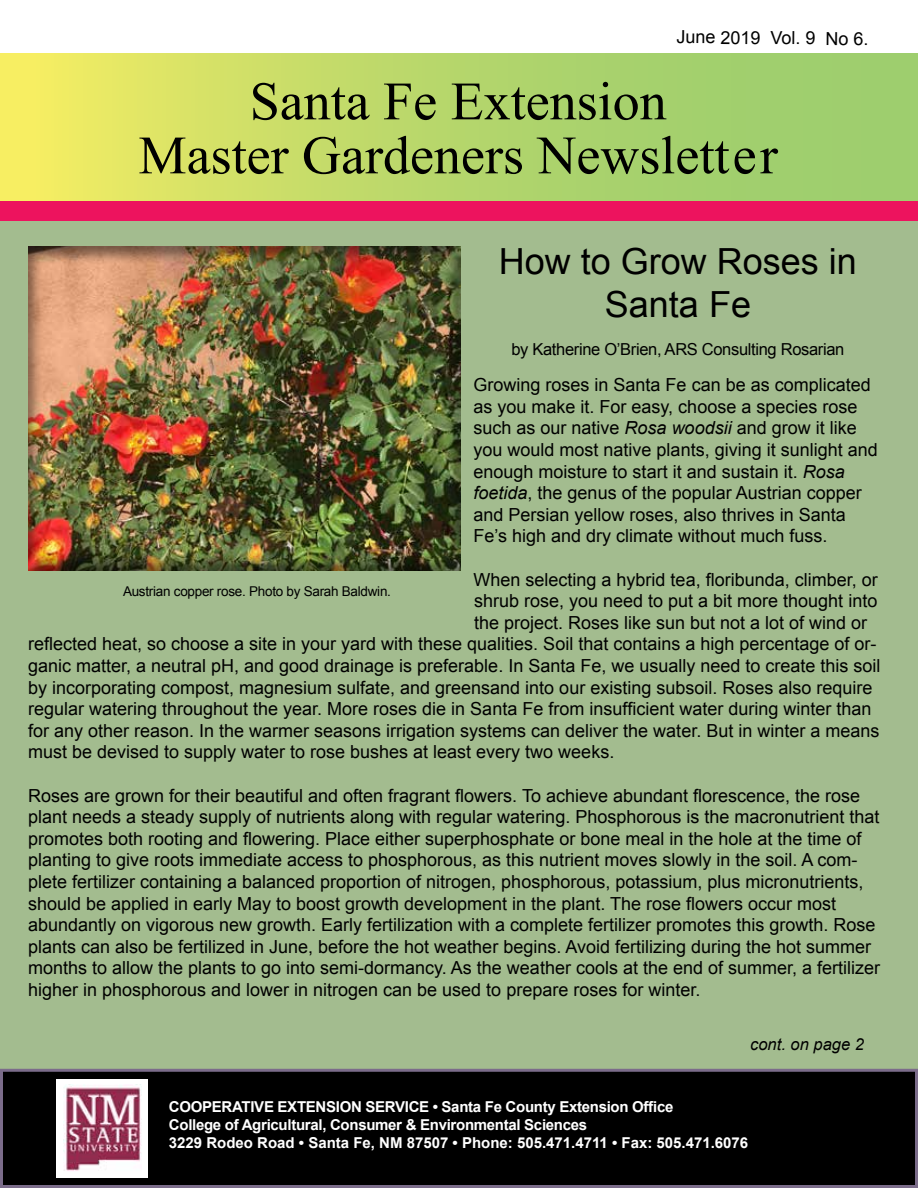
<style>
.page{position:relative;width:918px;height:1188px;background:#fff}
.page>*{position:absolute;margin:0;border:0;box-sizing:border-box;transform-origin:0 0}
.t1{font:54px/54px "Times New Roman";color:#000;text-align:center}
.t2{font:36px/43.2px "Arial";color:#000;text-align:center}
.t3{font:18px/21.6px "Arial";color:#000}
.t4{font:16.5px "Arial";letter-spacing:-.02em;color:#000}
.t5{font:italic 16.5px "Arial";color:#000}
.t6{font:700 15px/18px "Arial";letter-spacing:-.02em;color:#fff}
.t7{font:13.5px "Arial";letter-spacing:-.02em;color:#000}
.s1{font-style:italic}
</style>
<div class="page">
<div style="left:0;top:219px;width:918px;height:852px;background:#a3bc8f"></div>
<div style="left:0;top:53px;width:918px;height:150px;background:linear-gradient(to right,#ecea64,#8ec870)"></div>
<div style="left:2px;top:1070px;width:914px;height:116px;background:#000"></div>
<div style="left:0;top:1069px;width:918px;height:119px;border:3px solid #7b6c8a"></div>
<div style="left:57px;top:1079px;width:91px;height:99px;background:#fff"></div>
<img style="left:64px;top:1084px;width:78px;height:87px">
<div style="left:0;top:201px;width:918px;height:19px;background:#ed135e"></div>
<div style="left:27px;top:246px;width:433px;height:325px;background:#000;opacity:.5"></div>
<p class="t3" style="left:676px;top:27px;width:194px">June 2019 Vol. 9 No 6.</p>
<h1 class="t1" style="left:139px;top:73px;width:641px">Santa Fe Extension<br>Master Gardeners Newsletter</h1>
<h2 class="t2" style="left:499px;top:240px;width:360px">How to Grow Roses in<br>Santa Fe</h2>
<p class="t4" style="left:511px;top:338px;width:335px">by Katherine O’Brien, ARS Consulting Rosarian</p>
<p class="t3" style="left:474px;top:374px;width:406px">Growing roses in Santa Fe can be as complicated as you make it. For easy, choose a species rose such as our native <span class="s1">Rosa woodsii</span> and grow it like you would most native plants, giving it sunlight and enough moisture to start it and sustain it. <span class="s1">Rosa foetida</span>, the genus of the popular Austrian copper and Persian yellow roses, also thrives in Santa Fe’s high and dry climate without much fuss.</p>
<p class="t3" style="left:474px;top:569px;width:406px">When selecting a hybrid tea, floribunda, climber, or</p>
<p class="t3" style="left:474px;top:590px;width:405px">shrub rose, you need to put a bit more thought into</p>
<p class="t3" style="left:474px;top:612px;width:395px">the project. Roses like sun but not a lot of wind or</p>
<p class="t3" style="left:28px;top:634px;width:850px">reflected heat, so choose a site in your yard with these qualities. Soil that contains a high percentage of or-</p>
<p class="t3" style="left:28px;top:655px;width:854px">ganic matter, a neutral pH, and good drainage is preferable. In Santa Fe, we usually need to create this soil</p>
<p class="t3" style="left:28px;top:677px;width:846px">by incorporating compost, magnesium sulfate, and greensand into our existing subsoil. Roses also require</p>
<p class="t3" style="left:28px;top:698px;width:845px">regular watering throughout the year. More roses die in Santa Fe from insufficient water during winter than</p>
<p class="t3" style="left:28px;top:720px;width:853px">for any other reason. In the warmer seasons irrigation systems can deliver the water. But in winter a means</p>
<p class="t3" style="left:28px;top:742px;width:588px">must be devised to supply water to rose bushes at least every two weeks.</p>
<p class="t3" style="left:28px;top:785px;width:854px">Roses are grown for their beautiful and often fragrant flowers. To achieve abundant florescence, the rose plant needs a steady supply of nutrients along with regular watering. Phosphorous is the macronutrient that promotes both rooting and flowering. Place either superphosphate or bone meal in the hole at the time of planting to give roots immediate access to phosphorous, as this nutrient moves slowly in the soil. A com&shy;plete fertilizer containing a balanced proportion of nitrogen, phosphorous, potassium, plus micronutrients, should be applied in early May to boost growth development in the plant. The rose flowers occur most abundantly on vigorous new growth. Early fertilization with a complete fertilizer promotes this growth. Rose plants can also be fertilized in June, before the hot weather begins. Avoid fertilizing during the hot summer months to allow the plants to go into semi-dormancy. As the weather cools at the end of summer, a fertilizer higher in phosphorous and lower in nitrogen can be used to prepare roses for winter.</p>
<p class="t7" style="left:123px;top:583px;width:270px">Austrian copper rose. Photo by Sarah Baldwin.</p>
<p class="t5" style="left:750px;top:1034px;width:115px">cont. on page 2</p>
<p class="t6" style="left:169px;top:1098px;width:581px">COOPERATIVE EXTENSION SERVICE • Santa Fe County Extension Office<br>College of Agricultural, Consumer &amp; Environmental Sciences<br>3229 Rodeo Road • Santa Fe, NM 87507 • Phone: 505.471.4711 • Fax: 505.471.6076</p>
</div>
